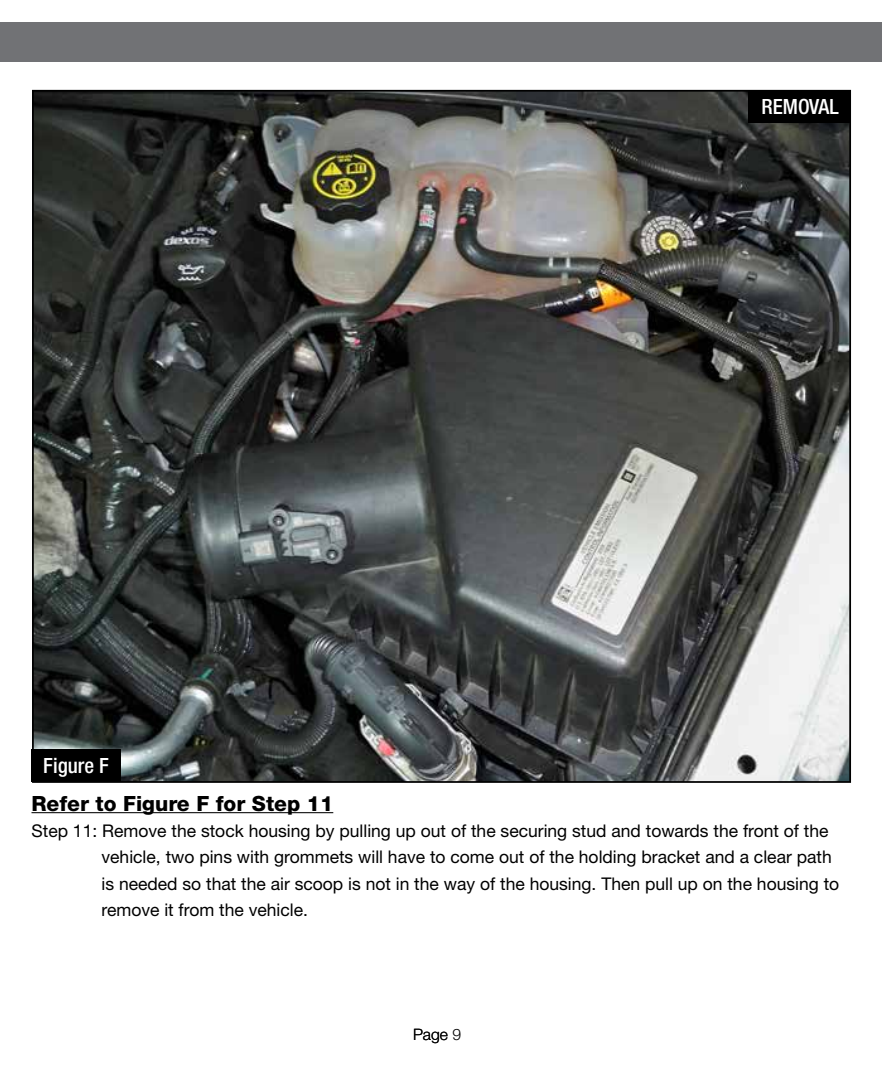
<style>
.page{position:relative;width:882px;height:1071px;background:#fff}
.page>*{position:absolute;margin:0;border:0;box-sizing:border-box;transform-origin:0 0}
.t1{font:800 21px "Helvetica Neue";color:#000}
.t2{font:500 condensed 21px "Helvetica Neue";color:#fff}
.t3{font:17.5px/26.2px "Helvetica Neue";color:#000}
.t4{font:300 15.75px "Helvetica Neue";color:#000}
</style>
<div class="page">
<div style="left:0;top:23px;width:882px;height:39px;background:#717275"></div>
<hr style="left:32px;top:812px;width:301px;height:1px;background:#000">
<img style="left:35px;top:93px;width:813px;height:687px">
<div style="left:32px;top:749px;width:89px;height:33px;background:#000"></div>
<div style="left:748px;top:90px;width:103px;height:33px;background:#000"></div>
<p class="t2" style="left:43px;top:753px;width:67px">Figure F</p>
<p class="t2" style="left:761px;top:95px;width:79px">REMOVAL</p>
<p class="t1" style="left:32px;top:791px;width:303px">Refer to Figure F for Step 11</p>
<p class="t3" style="left:102px;top:817px;width:739px;text-indent:-70px">Step 11: Remove the stock housing by pulling up out of the securing stud and towards the front of the vehicle, two pins with grommets will have to come out of the holding bracket and a clear path is needed so that the air scoop is not in the way of the housing. Then pull up on the housing to remove it from the vehicle.</p>
<p class="t4" style="left:413px;top:1024px;width:50px">Page 9</p>
</div>
